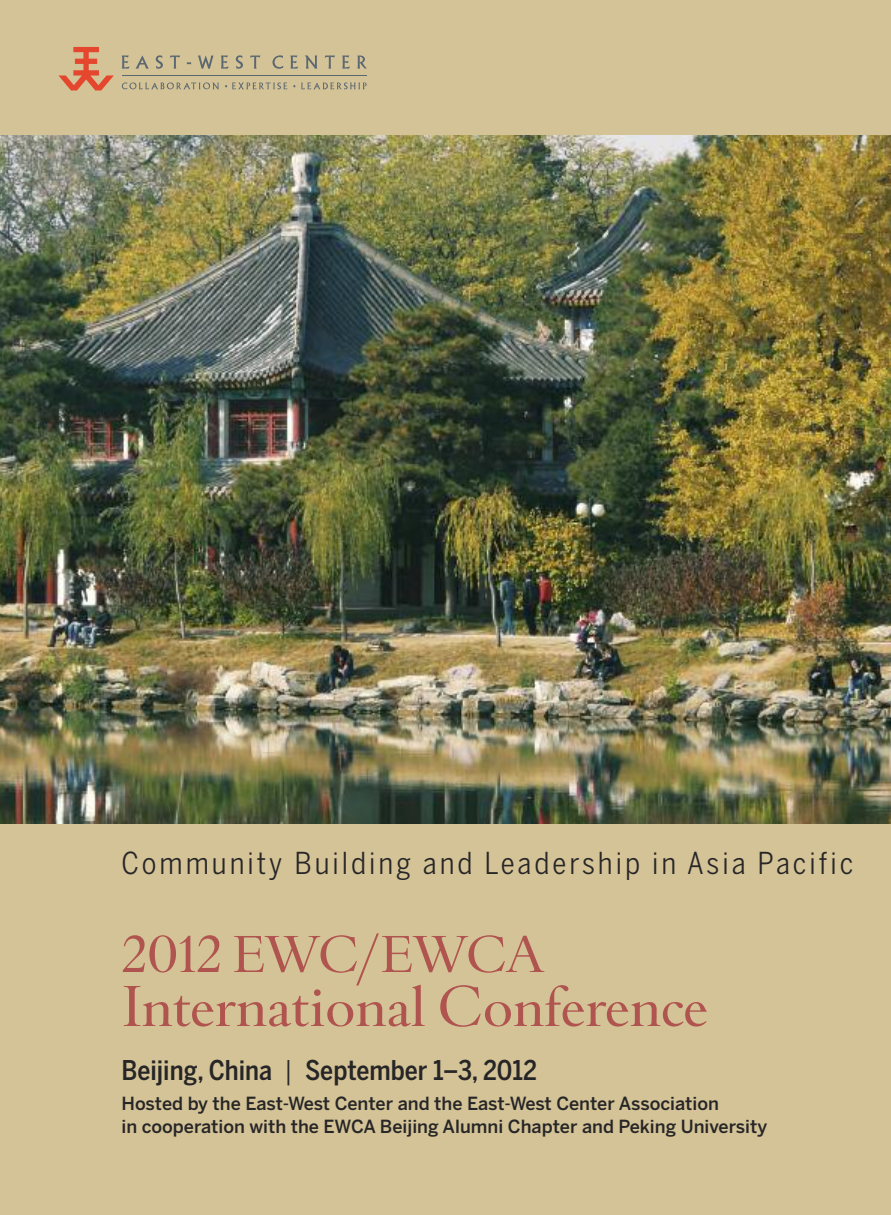
<style>
.page{position:relative;width:891px;height:1215px;background:#d4c397}
.page>*{position:absolute;margin:0;border:0;box-sizing:border-box;transform-origin:0 0}
.t1{font:60px "Pietro Display";color:#b0544f}
.t2{font:54px "Pietro Display";letter-spacing:-.035em;color:#b0544f}
.t3{font:30px "Benton Sans Cond";letter-spacing:.1em;color:#272627}
.t4{font:500 27px "Benton Sans Cond";color:#272627}
.t5{font:500 18px/22.5px "Benton Sans";color:#272627}
.s1{font-weight:400}
</style>
<div class="page">
<svg style="left:58px;top:47px;width:56px;height:43px"></svg>
<svg style="left:122px;top:55px;width:27px;height:14px"></svg>
<svg style="left:156px;top:55px;width:7px;height:14px"></svg>
<svg style="left:170px;top:56px;width:10px;height:13px"></svg>
<svg style="left:198px;top:56px;width:16px;height:13px"></svg>
<svg style="left:221px;top:56px;width:8px;height:13px"></svg>
<svg style="left:236px;top:55px;width:7px;height:14px"></svg>
<svg style="left:250px;top:56px;width:10px;height:13px"></svg>
<svg style="left:273px;top:55px;width:10px;height:14px"></svg>
<svg style="left:290px;top:56px;width:8px;height:13px"></svg>
<svg style="left:305px;top:56px;width:12px;height:13px"></svg>
<svg style="left:325px;top:56px;width:10px;height:13px"></svg>
<svg style="left:342px;top:56px;width:8px;height:13px"></svg>
<svg style="left:357px;top:55px;width:10px;height:14px"></svg>
<hr style="left:122px;top:75px;width:245px;height:1px;background:#5b6771">
<svg style="left:122px;top:82px;width:97px;height:7px"></svg>
<svg style="left:225px;top:82px;width:62px;height:7px"></svg>
<svg style="left:293px;top:82px;width:74px;height:7px"></svg>
<img style="left:0;top:135px;width:891px;height:689px">
<h3 class="t3" style="left:122px;top:846px;width:733px">Community Building and Leadership in Asia Pacific</h3>
<h2 class="t2" style="left:122px;top:922px;width:425px">2012 EWC/EWCA</h2>
<h1 class="t1" style="left:122px;top:970px;width:588px">International Conference</h1>
<h3 class="t4" style="left:122px;top:1055px;width:417px">Beijing, China <span class="s1">|</span> September 1–3, 2012</h3>
<p class="t5" style="left:121px;top:1094px;width:647px">Hosted by the East-West Center and the East-West Center Association<br>in cooperation with the EWCA Beijing Alumni Chapter and Peking University</p>
</div>
